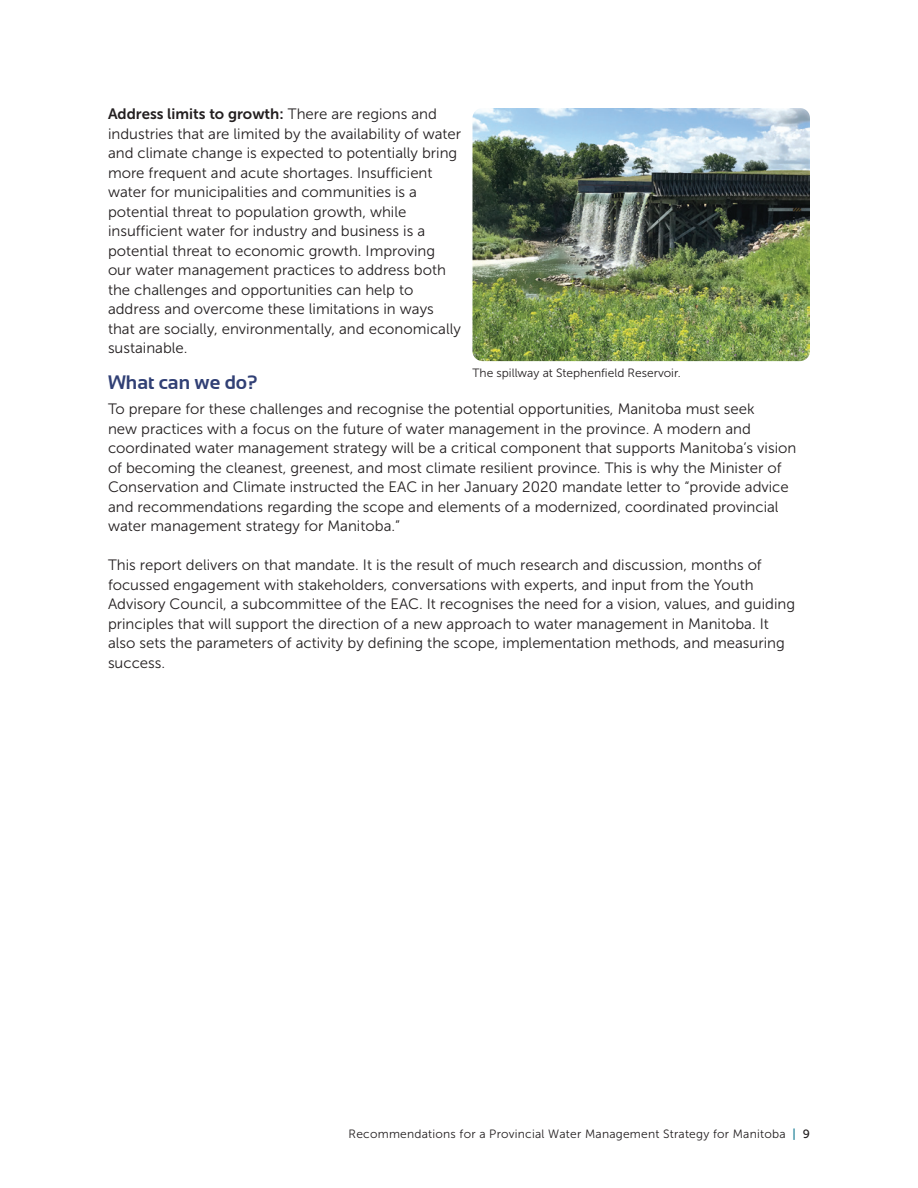
<style>
.page{position:relative;width:918px;height:1188px;background:#fff}
.page>*{position:absolute;margin:0;border:0;box-sizing:border-box;transform-origin:0 0}
.title_sub_1_H2{font:700 19.5px "Sansation";color:#314075}
.body{font:15px/19.5px "Museo Sans 300";color:#231f20}
.t1{font:12px "Museo Sans 300";letter-spacing:.02em;color:#231f20}
.t2{font:12px "Museo Sans 300";color:#231f20}
.s1{font-family:"Museo Sans 700"}
.s2{font-family:"Museo Sans 500";color:#01708a}
.s3{font-family:"Museo Sans 500"}
</style>
<div class="page">
<img style="left:472px;top:108px;width:338px;height:253px">
<p class="body" style="left:108px;top:104px;width:355px"><span class="s1">Address limits to growth:</span> There are regions and industries that are limited by the availability of water and climate change is expected to potentially bring more frequent and acute shortages. Insufficient water for municipalities and communities is a potential threat to population growth, while insufficient water for industry and business is a potential threat to economic growth. Improving our water management practices to address both the challenges and opportunities can help to address and overcome these limitations in ways that are socially, environmentally, and economically sustainable.</p>
<p class="t2" style="left:472px;top:367px;width:210px">The spillway at Stephenfield Reservoir.</p>
<h2 class="title_sub_1_H2" style="left:108px;top:372px;width:151px">What can we do?</h2>
<p class="body" style="left:108px;top:399px;width:690px">To prepare for these challenges and recognise the potential opportunities, Manitoba must seek<br>new practices with a focus on the future of water management in the province. A modern and coordinated water management strategy will be a critical component that supports Manitoba’s vision of becoming the cleanest, greenest, and most climate resilient province. This is why the Minister of Conservation and Climate instructed the EAC in her January 2020 mandate letter to “provide advice and recommendations regarding the scope and elements of a modernized, coordinated provincial water management strategy for Manitoba.”</p>
<p class="body" style="left:108px;top:555px;width:689px">This report delivers on that mandate. It is the result of much research and discussion, months of focussed engagement with stakeholders, conversations with experts, and input from the Youth Advisory Council, a subcommittee of the EAC. It recognises the need for a vision, values, and guiding principles that will support the direction of a new approach to water management in Manitoba. It also sets the parameters of activity by defining the scope, implementation methods, and measuring success.</p>
<p class="t1" style="left:349px;top:1127px;width:463px">Recommendations for a Provincial Water Management Strategy for Manitoba <span class="s2">|</span> <span class="s3">9</span></p>
</div>
